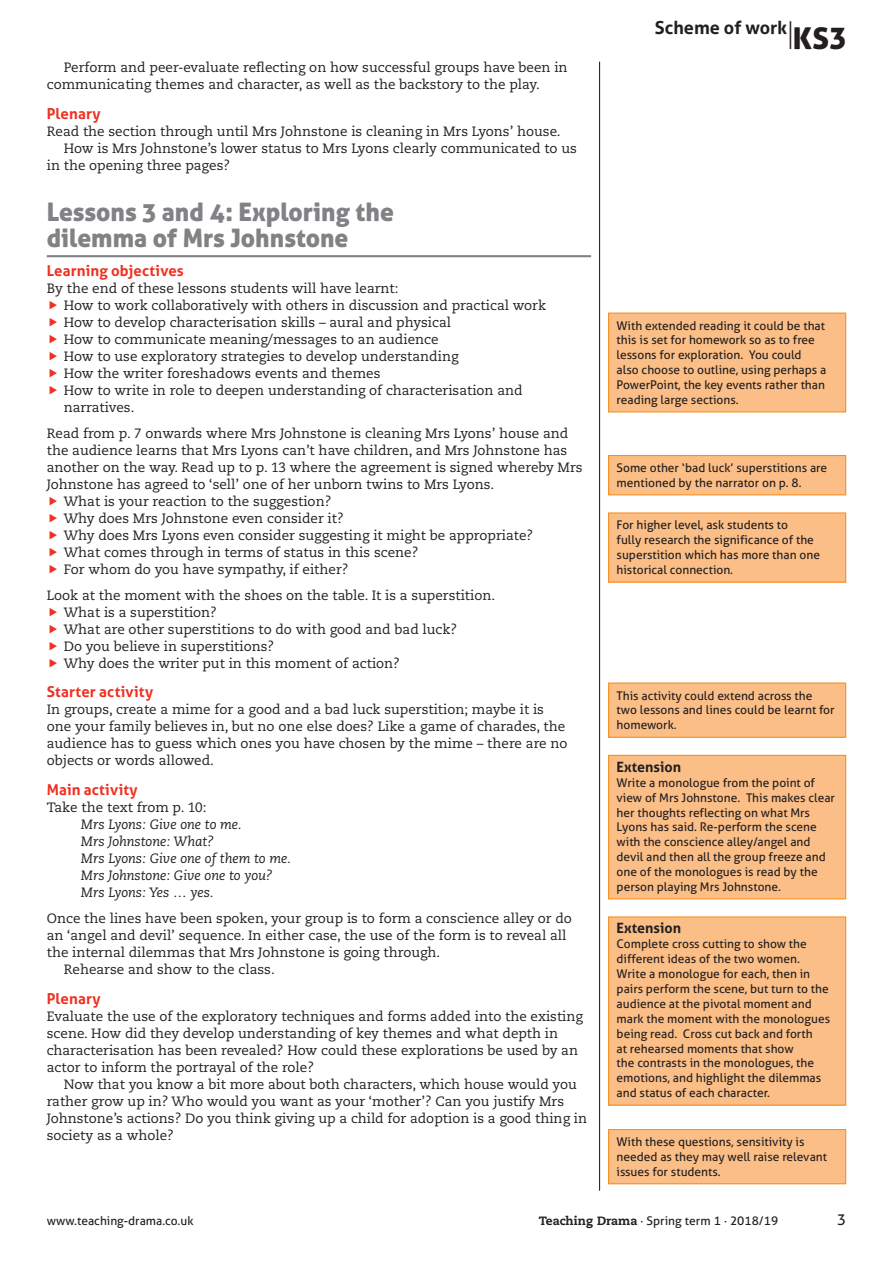
<style>
.page{position:relative;width:893px;height:1263px;background:#fff}
.page>*{position:absolute;margin:0;border:0;box-sizing:border-box;transform-origin:0 0}
.scheme_crosshead_a{font:25.5px/25.5px "Aller Display";color:#808285}
.t1{font:700 18px "Aller";color:#231f20}
.scheme_crosshead_b{font:700 15px "Aller";letter-spacing:.01em;color:#ef3122}
.scheme_crosshead_b_a{font:700 15px "Aller";letter-spacing:.005em;color:#ef3122}
.t2{font:15px "Aller";color:#231f20}
.box_heading{font:700 14.25px "Aller";color:#231f20}
.body_text_no_indent{font:13.5px/17px "Caecilia LT Std";color:#231f20}
.body_text__serif{font:13.5px/17px "Caecilia LT Std";color:#231f20}
.body_text_indented_q{font:italic 13.5px "Caecilia LT Std";color:#231f20}
.box_text_no_indent{font:12px/14.9px "Aller";color:#231f20}
.s1{font-weight:400;font-size:29.25px}
.s2{font-family:"Aller Display";font-weight:400;font-size:30px}
.s3{font-family:"Caecilia LT Std";font-weight:800}
</style>
<div class="page">
<hr style="left:599px;top:62px;width:1px;height:1129px;background:#231f20">
<hr style="left:47px;top:255px;width:544px;height:2px;background:#808285">
<div style="left:609px;top:313px;width:237px;height:99px;background:#fbbe86"></div>
<div style="left:608px;top:313px;width:238px;height:99px;border:1px solid #f68f1e"></div>
<div style="left:609px;top:455px;width:237px;height:40px;background:#fbbe86"></div>
<div style="left:608px;top:455px;width:238px;height:40px;border:1px solid #f68f1e"></div>
<div style="left:609px;top:513px;width:237px;height:69px;background:#fbbe86"></div>
<div style="left:608px;top:512px;width:238px;height:71px;border:1px solid #f68f1e"></div>
<div style="left:609px;top:683px;width:237px;height:54px;background:#fbbe86"></div>
<div style="left:608px;top:682px;width:238px;height:56px;border:1px solid #f68f1e"></div>
<div style="left:609px;top:755px;width:237px;height:144px;background:#fbbe86"></div>
<div style="left:608px;top:755px;width:238px;height:144px;border:1px solid #f68f1e"></div>
<div style="left:609px;top:917px;width:237px;height:188px;background:#fbbe86"></div>
<div style="left:608px;top:916px;width:238px;height:190px;border:1px solid #f68f1e"></div>
<div style="left:609px;top:1129px;width:237px;height:55px;background:#fbbe86"></div>
<div style="left:608px;top:1129px;width:238px;height:55px;border:1px solid #f68f1e"></div>
<p class="body_text__serif" style="left:47px;top:59px;width:522px;text-indent:17px">Perform and peer-evaluate reflecting on how successful groups have been in communicating themes and character, as well as the backstory to the play.</p>
<p class="scheme_crosshead_b" style="left:47px;top:104px;width:55px">Plenary</p>
<p class="body_text_no_indent" style="left:47px;top:123px;width:515px">Read the section through until Mrs Johnstone is cleaning in Mrs Lyons’ house.</p>
<p class="body_text__serif" style="left:47px;top:140px;width:532px;text-indent:17px">How is Mrs Johnstone’s lower status to Mrs Lyons clearly communicated to us in the opening three pages?</p>
<p class="scheme_crosshead_a" style="left:47px;top:199px;width:349px">Lessons 3 and 4: Exploring the dilemma of Mrs Johnstone</p>
<p class="scheme_crosshead_b_a" style="left:47px;top:262px;width:139px">Learning objectives</p>
<p class="body_text_no_indent" style="left:47px;top:280px;width:353px">By the end of these lessons students will have learnt:</p>
<p class="body_text_no_indent" style="left:64px;top:297px;width:484px">How to work collaboratively with others in discussion and practical work</p>
<p class="body_text_no_indent" style="left:64px;top:314px;width:389px">How to develop characterisation skills – aural and physical</p>
<p class="body_text_no_indent" style="left:64px;top:332px;width:376px">How to communicate meaning/messages to an audience</p>
<p class="body_text_no_indent" style="left:64px;top:349px;width:396px">How to use exploratory strategies to develop understanding</p>
<p class="body_text_no_indent" style="left:64px;top:366px;width:318px">How the writer foreshadows events and themes</p>
<p class="body_text_no_indent" style="left:64px;top:383px;width:460px">How to write in role to deepen understanding of characterisation and narratives.</p>
<p class="body_text_no_indent" style="left:47px;top:425px;width:537px">Read from p. 7 onwards where Mrs Johnstone is cleaning Mrs Lyons’ house and the audience learns that Mrs Lyons can’t have children, and Mrs Johnstone has another on the way. Read up to p. 13 where the agreement is signed whereby Mrs Johnstone has agreed to ‘sell’ one of her unborn twins to Mrs Lyons.</p>
<p class="body_text_no_indent" style="left:64px;top:493px;width:269px">What is your reaction to the suggestion?</p>
<p class="body_text_no_indent" style="left:64px;top:510px;width:282px">Why does Mrs Johnstone even consider it?</p>
<p class="body_text_no_indent" style="left:64px;top:527px;width:471px">Why does Mrs Lyons even consider suggesting it might be appropriate?</p>
<p class="body_text_no_indent" style="left:64px;top:544px;width:356px">What comes through in terms of status in this scene?</p>
<p class="body_text_no_indent" style="left:64px;top:561px;width:286px">For whom do you have sympathy, if either?</p>
<p class="body_text_no_indent" style="left:47px;top:587px;width:450px">Look at the moment with the shoes on the table. It is a superstition.</p>
<p class="body_text_no_indent" style="left:64px;top:604px;width:155px">What is a superstition?</p>
<p class="body_text_no_indent" style="left:64px;top:621px;width:395px">What are other superstitions to do with good and bad luck?</p>
<p class="body_text_no_indent" style="left:64px;top:638px;width:212px">Do you believe in superstitions?</p>
<p class="body_text_no_indent" style="left:64px;top:655px;width:338px">Why does the writer put in this moment of action?</p>
<p class="scheme_crosshead_b" style="left:47px;top:683px;width:108px">Starter activity</p>
<p class="body_text_no_indent" style="left:47px;top:701px;width:522px">In groups, create a mime for a good and a bad luck superstition; maybe it is one your family believes in, but no one else does? Like a game of charades, the audience has to guess which ones you have chosen by the mime – there are no objects or words allowed.</p>
<p class="scheme_crosshead_b" style="left:47px;top:781px;width:92px">Main activity</p>
<p class="body_text_no_indent" style="left:47px;top:799px;width:161px">Take the text from p. 10:</p>
<p class="body_text_indented_q" style="left:81px;top:817px;width:162px">Mrs Lyons: Give one to me.</p>
<p class="body_text_indented_q" style="left:81px;top:834px;width:135px">Mrs Johnstone: What?</p>
<p class="body_text_indented_q" style="left:81px;top:851px;width:212px">Mrs Lyons: Give one of them to me.</p>
<p class="body_text_indented_q" style="left:81px;top:868px;width:193px">Mrs Johnstone: Give one to you?</p>
<p class="body_text_indented_q" style="left:81px;top:885px;width:134px">Mrs Lyons: Yes … yes.</p>
<p class="body_text_no_indent" style="left:47px;top:910px;width:527px">Once the lines have been spoken, your group is to form a conscience alley or do an ‘angel and devil’ sequence. In either case, the use of the form is to reveal all the internal dilemmas that Mrs Johnstone is going through.</p>
<p class="body_text__serif" style="left:64px;top:961px;width:213px">Rehearse and show to the class.</p>
<p class="scheme_crosshead_b" style="left:47px;top:989px;width:55px">Plenary</p>
<p class="body_text_no_indent" style="left:47px;top:1008px;width:538px">Evaluate the use of the exploratory techniques and forms added into the existing scene. How did they develop understanding of key themes and what depth in characterisation has been revealed? How could these explorations be used by an actor to inform the portrayal of the role?</p>
<p class="body_text__serif" style="left:47px;top:1076px;width:542px;text-indent:17px">Now that you know a bit more about both characters, which house would you rather grow up in? Who would you want as your ‘mother’? Can you justify Mrs Johnstone’s actions? Do you think giving up a child for adoption is a good thing in society as a whole?</p>
<h2 class="t1" style="left:655px;top:17px;width:193px">Scheme of work<span class="s1">|</span><span class="s2">KS3</span></h2>
<p class="box_text_no_indent" style="left:617px;top:318px;width:211px">With extended reading it could be that this is set for homework so as to free lessons for exploration. You could also choose to outline, using perhaps a PowerPoint, the key events rather than reading large sections.</p>
<p class="box_text_no_indent" style="left:617px;top:460px;width:212px">Some other ‘bad luck’ superstitions are mentioned by the narrator on p. 8.</p>
<p class="box_text_no_indent" style="left:617px;top:518px;width:205px">For higher level, ask students to<br>fully research the significance of the superstition which has more than one historical connection.</p>
<p class="box_text_no_indent" style="left:617px;top:688px;width:220px">This activity could extend across the two lessons and lines could be learnt for homework.</p>
<p class="box_heading" style="left:617px;top:758px;width:66px">Extension</p>
<p class="box_text_no_indent" style="left:617px;top:775px;width:220px">Write a monologue from the point of view of Mrs Johnstone. This makes clear her thoughts reflecting on what Mrs Lyons has said. Re-perform the scene with the conscience alley/angel and devil and then all the group freeze and one of the monologues is read by the person playing Mrs Johnstone.</p>
<p class="box_heading" style="left:617px;top:919px;width:66px">Extension</p>
<p class="box_text_no_indent" style="left:617px;top:937px;width:215px">Complete cross cutting to show the different ideas of the two women.<br>Write a monologue for each, then in pairs perform the scene, but turn to the audience at the pivotal moment and mark the moment with the monologues being read. Cross cut back and forth<br>at rehearsed moments that show<br>the contrasts in the monologues, the emotions, and highlight the dilemmas and status of each character.</p>
<p class="box_text_no_indent" style="left:617px;top:1134px;width:212px">With these questions, sensitivity is needed as they may well raise relevant issues for students.</p>
<p class="box_text_no_indent" style="left:47px;top:1213px;width:148px">www.teaching-drama.co.uk</p>
<p class="box_text_no_indent" style="left:539px;top:1213px;width:241px"><span class="s3">Teaching Drama</span> · Spring term 1 · 2018/19</p>
<p class="t2" style="left:837px;top:1210px;width:10px">3</p>
</div>
